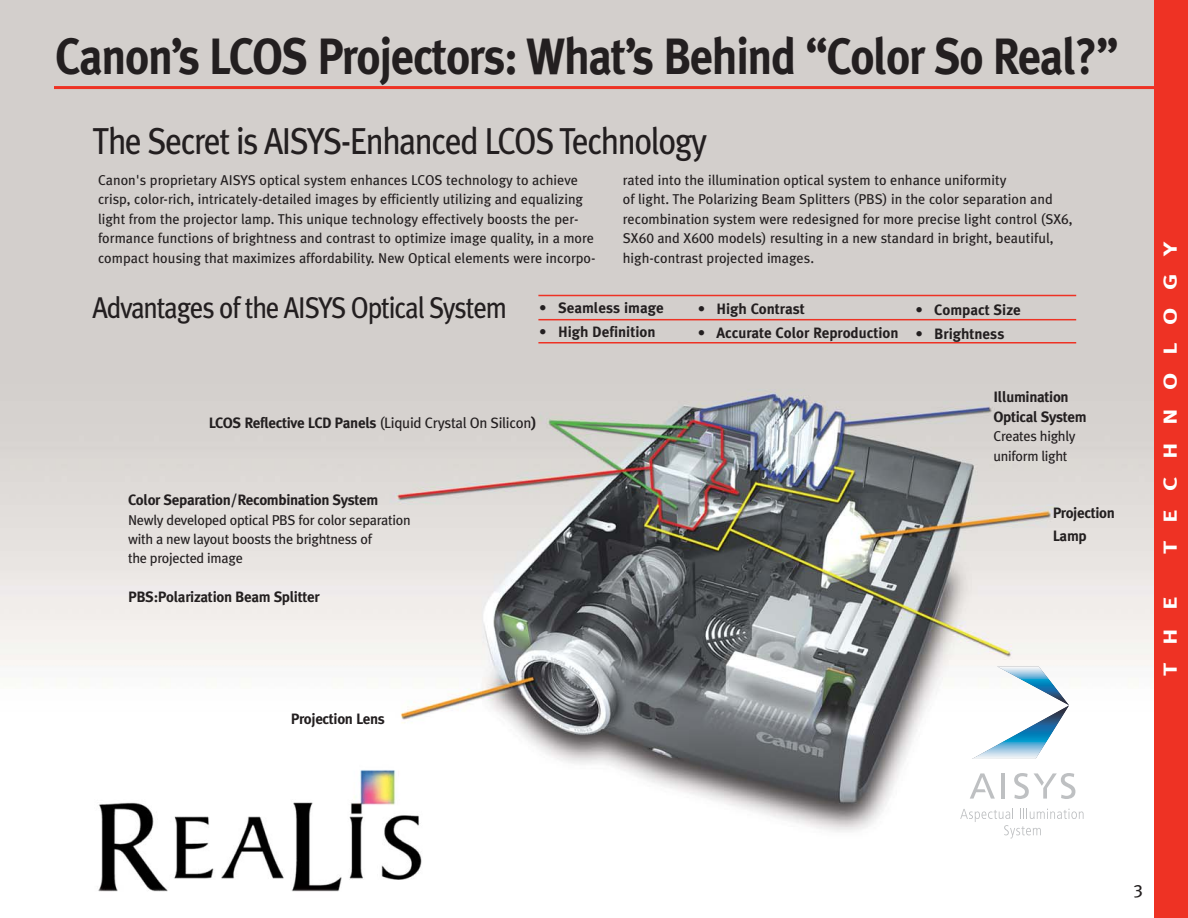
<style>
.page{position:relative;width:1188px;height:918px;background:#fff}
.page>*{position:absolute;margin:0;border:0;box-sizing:border-box;transform-origin:0 0}
.t1{font:700 51px "Meta Plus";letter-spacing:-.03em;color:#231f20;scale:.9 1}
.t2{font:37.5px "Meta Plus";letter-spacing:-.045em;color:#231f20;scale:.9 1}
.t3{font:30px "Meta Plus";letter-spacing:-.045em;color:#231f20;scale:.9 1}
.t4{font:700 18.9px "Meta Plus";letter-spacing:.71em;color:#fff;scale:1.35 1}
.t5{font:18px "Meta Plus Book Caps";color:#231f20}
.t6{font:700 15px/19.4px "Meta Plus";letter-spacing:-.02em;color:#231f20}
.t7{font:700 15px "Meta Plus";color:#231f20}
.t8{font:14.25px/19.4px "Meta Plus";color:#231f20}
.t9{font:14.25px/19.4px "Meta Plus";letter-spacing:-.02em;color:#231f20}
.s1{font-family:"Meta Plus Book Caps"}
.s2{font-weight:700;font-size:15px}
.s3{font-weight:400}
</style>
<div class="page">
<img style="left:0;top:0;width:1155px;height:918px">
<img style="left:9px;top:760px;width:463px;height:157px">
<svg style="left:960px;top:808px;width:124px;height:31px"></svg>
<hr style="left:1002px;top:773px;width:3px;height:26px;background:#bec0c2">
<svg style="left:970px;top:773px;width:25px;height:26px"></svg>
<svg style="left:1014px;top:773px;width:61px;height:26px"></svg>
<svg style="left:972px;top:666px;width:97px;height:93px"></svg>
<hr style="left:54px;top:86px;width:1134px;height:3px;background:#ee3224">
<div style="left:1155px;top:0;width:33px;height:918px;background:#ee3224"></div>
<hr style="left:538px;top:342px;width:538px;height:2px;background:#ee3224">
<hr style="left:538px;top:295px;width:538px;height:1px;background:#ee3224">
<hr style="left:538px;top:319px;width:538px;height:1px;background:#ee3224">
<h1 class="t1" style="left:55px;top:39px;width:1183px">Canon’s LCOS Projectors: What’s Behind “Color So Real?”</h1>
<h2 class="t2" style="left:93px;top:127px;width:685px">The Secret is AISYS-Enhanced LCOS Technology</h2>
<p class="t8" style="left:98px;top:172px;width:499px">Canon's proprietary AISYS optical system enhances LCOS technology to achieve crisp, color-rich, intricately-detailed images by efficiently utilizing and equalizing light from the projector lamp. This unique technology effectively boosts the per&shy;formance functions of brightness and contrast to optimize image quality, in a more compact housing that maximizes affordability. New Optical elements were incorpo-</p>
<p class="t8" style="left:623px;top:172px;width:451px">rated into the illumination optical system to enhance uniformity<br>of light. The Polarizing Beam Splitters (PBS) in the color separation and recombination system were redesigned for more precise light control (<span class="s1">SX6, SX60</span> and <span class="s1">X600</span> models) resulting in a new standard in bright, beautiful, high-contrast projected images.</p>
<h3 class="t3" style="left:93px;top:297px;width:636px">Advantages of the AISYS Optical System <span class="s2">• Seamless image</span></h3>
<p class="t7" style="left:539px;top:327px;width:118px">• High Definition</p>
<p class="t6" style="left:209px;top:415px;width:329px">LCOS Reflective LCD Panels <span class="s3">(Liquid Crystal On Silicon</span>)</p>
<p class="t6" style="left:128px;top:492px;width:252px">Color Separation/Recombination System</p>
<p class="t9" style="left:128px;top:512px;width:284px">Newly developed optical PBS for color separation with a new layout boosts the brightness of<br>the projected image</p>
<p class="t6" style="left:128px;top:589px;width:193px">PBS:Polarization Beam Splitter</p>
<p class="t7" style="left:698px;top:304px;width:109px">• High Contrast</p>
<p class="t7" style="left:698px;top:328px;width:202px">• Accurate Color Reproduction</p>
<p class="t7" style="left:916px;top:304px;width:107px">• Compact Size</p>
<p class="t7" style="left:916px;top:328px;width:90px">• Brightness</p>
<p class="t6" style="left:994px;top:389px;width:95px">Illumination<br>Optical System</p>
<p class="t9" style="left:994px;top:428px;width:84px">Creates highly uniform light</p>
<p class="t6" style="left:1053px;top:504px;width:64px;line-height:22.4px">Projection<br>Lamp</p>
<p class="t6" style="left:291px;top:710px;width:96px">Projection Lens</p>
<h3 class="t4" style="left:1164px;top:554px;width:233px;rotate:-90deg">TECHNOLOGY</h3>
<h3 class="t4" style="left:1164px;top:676px;width:61px;rotate:-90deg">THE</h3>
<p class="t5" style="left:1133px;top:880px;width:11px">3</p>
</div>
